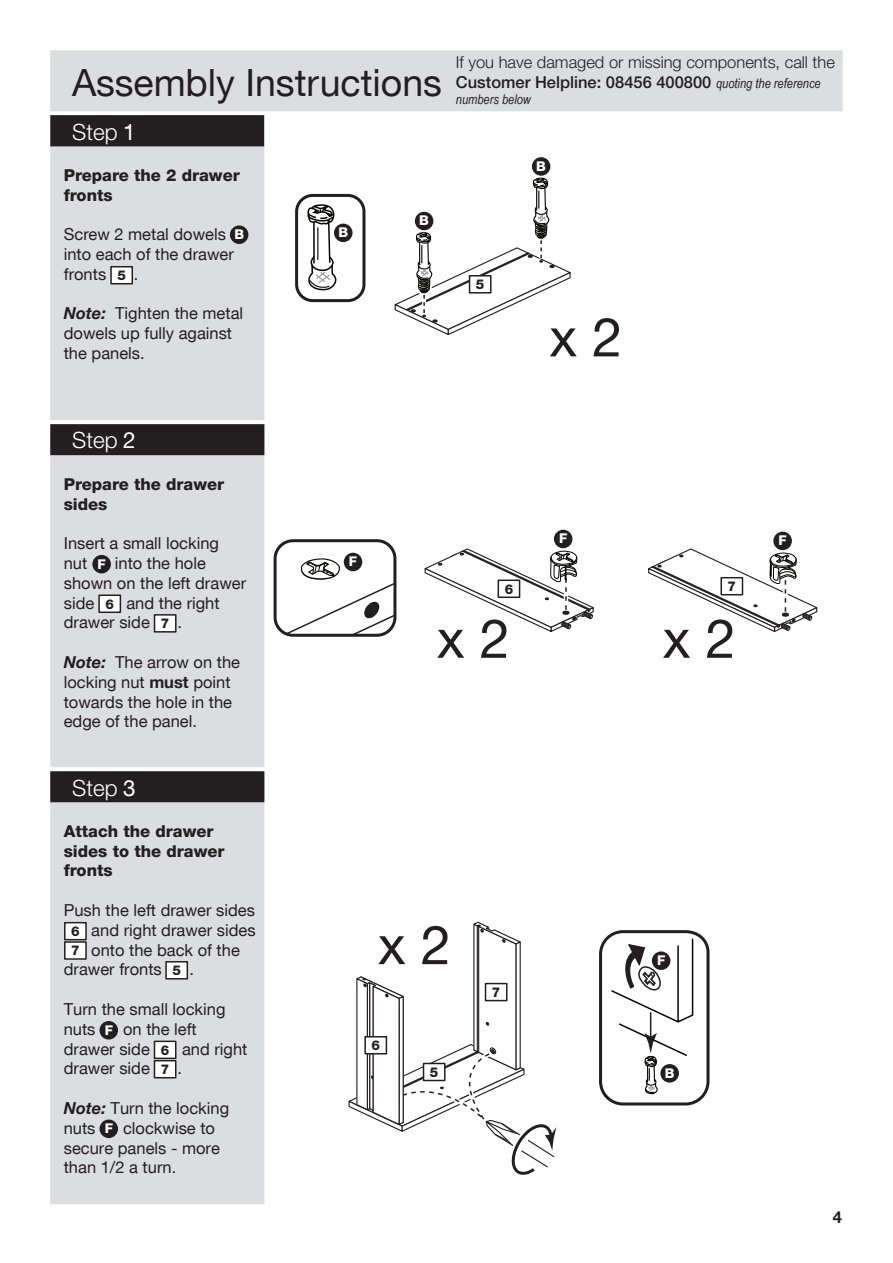
<style>
.page{position:relative;width:893px;height:1263px;background:#fff}
.page>*{position:absolute;margin:0;border:0;box-sizing:border-box;transform-origin:0 0}
.t1{font:54px "Helvetica Neue CE";color:#231f20}
.t2{font:37.5px "Helvetica Neue CE";color:#231f20}
.t3{font:300 22.5px "Helvetica Neue CE";color:#fff}
.t4{font:16.5px/19.8px "Helvetica Neue CE";color:#231f20}
.t5{font:300 16.5px/19.8px "Helvetica Neue CE";color:#231f20}
.t6{font:800 16.5px/19.8px "Helvetica Neue CE";color:#231f20}
.t7{font:800 16.5px "Helvetica Neue CE";color:#fff}
.t8{font:700 16.5px "Helvetica Neue CE";color:#231f20}
.t9{font:800 13.5px/19.4px "Helvetica Neue CE";color:#231f20}
.t10{font:italic 13.5px "Arial Narrow";color:#231f20}
.t11{font:800 13.5px "Helvetica Neue CE";color:#fff}
.s1{font-weight:400}
.s2{font-weight:700;font-style:italic}
.s3{font-weight:500}
.s4{font-family:"Arial Narrow";font-weight:400;font-style:italic;font-size:13.5px}
.s5{font-weight:700}
</style>
<div class="page">
<div style="left:51px;top:51px;width:791px;height:60px;background:#dcdddf"></div>
<div style="left:50px;top:50px;width:793px;height:61px;border:2px solid #dcdddf"></div>
<div style="left:51px;top:146px;width:213px;height:1057px;background:#dcdddf"></div>
<div style="left:50px;top:145px;width:214px;height:1059px;border:2px solid #dcdddf"></div>
<div style="left:51px;top:116px;width:212px;height:30px;background:#231f20"></div>
<div style="left:50px;top:115px;width:214px;height:31px;border:2px solid #231f20"></div>
<div style="left:599px;top:930px;width:110px;height:175px;border:3px solid #231f20;border-radius:22px"></div>
<svg style="left:609px;top:937px;width:85px;height:169px"></svg>
<div style="left:661px;top:1065px;width:17px;height:17px;background:#231f20;border-radius:50%"></div>
<div style="left:660px;top:1064px;width:19px;height:18px;border:2px solid #231f20;border-radius:50%"></div>
<div style="left:653px;top:952px;width:17px;height:17px;background:#231f20;border-radius:50%"></div>
<div style="left:652px;top:951px;width:18px;height:19px;border:2px solid #231f20;border-radius:50%"></div>
<div style="left:274px;top:539px;width:122px;height:98px;border:3px solid #231f20;border-radius:18px"></div>
<div style="left:774px;top:532px;width:17px;height:17px;background:#231f20;border-radius:50%"></div>
<div style="left:773px;top:532px;width:19px;height:18px;border:2px solid #231f20;border-radius:50%"></div>
<svg style="left:648px;top:547px;width:170px;height:85px"></svg>
<div style="left:721px;top:578px;width:21px;height:17px;background:#fff"></div>
<div style="left:720px;top:577px;width:23px;height:18px;border:2px solid #231f20"></div>
<svg style="left:348px;top:921px;width:209px;height:254px"></svg>
<svg style="left:50px;top:420px;width:215px;height:5px"></svg>
<div style="left:51px;top:425px;width:213px;height:29px;background:#231f20"></div>
<div style="left:50px;top:424px;width:214px;height:31px;border:2px solid #231f20"></div>
<div style="left:231px;top:226px;width:17px;height:17px;background:#231f20;border-radius:50%"></div>
<div style="left:230px;top:225px;width:18px;height:19px;border:2px solid #231f20;border-radius:50%"></div>
<div style="left:111px;top:267px;width:21px;height:17px;background:#fff"></div>
<div style="left:110px;top:266px;width:23px;height:18px;border:2px solid #231f20"></div>
<svg style="left:50px;top:767px;width:215px;height:5px"></svg>
<div style="left:51px;top:772px;width:213px;height:29px;background:#231f20"></div>
<div style="left:50px;top:771px;width:214px;height:31px;border:2px solid #231f20"></div>
<div style="left:93px;top:556px;width:17px;height:17px;background:#231f20;border-radius:50%"></div>
<div style="left:92px;top:555px;width:19px;height:18px;border:2px solid #231f20;border-radius:50%"></div>
<div style="left:99px;top:595px;width:21px;height:17px;background:#fff"></div>
<div style="left:98px;top:594px;width:23px;height:19px;border:2px solid #231f20"></div>
<div style="left:155px;top:615px;width:21px;height:17px;background:#fff"></div>
<div style="left:154px;top:614px;width:23px;height:19px;border:2px solid #231f20"></div>
<div style="left:65px;top:923px;width:21px;height:17px;background:#fff"></div>
<div style="left:64px;top:922px;width:23px;height:18px;border:2px solid #231f20"></div>
<div style="left:65px;top:942px;width:21px;height:17px;background:#fff"></div>
<div style="left:64px;top:941px;width:23px;height:19px;border:2px solid #231f20"></div>
<div style="left:166px;top:962px;width:21px;height:17px;background:#fff"></div>
<div style="left:165px;top:961px;width:23px;height:18px;border:2px solid #231f20"></div>
<div style="left:100px;top:1120px;width:17px;height:17px;background:#231f20;border-radius:50%"></div>
<div style="left:100px;top:1119px;width:18px;height:19px;border:2px solid #231f20;border-radius:50%"></div>
<div style="left:100px;top:1022px;width:17px;height:17px;background:#231f20;border-radius:50%"></div>
<div style="left:100px;top:1021px;width:18px;height:18px;border:2px solid #231f20;border-radius:50%"></div>
<div style="left:154px;top:1041px;width:22px;height:17px;background:#fff"></div>
<div style="left:154px;top:1040px;width:22px;height:19px;border:2px solid #231f20"></div>
<div style="left:154px;top:1061px;width:22px;height:17px;background:#fff"></div>
<div style="left:154px;top:1060px;width:22px;height:18px;border:2px solid #231f20"></div>
<div style="left:365px;top:1037px;width:21px;height:17px;background:#fff"></div>
<div style="left:364px;top:1036px;width:23px;height:18px;border:2px solid #231f20"></div>
<div style="left:485px;top:983px;width:22px;height:17px;background:#fff"></div>
<div style="left:485px;top:983px;width:22px;height:18px;border:2px solid #231f20"></div>
<div style="left:530px;top:156px;width:22px;height:21px;border:4px solid #fff;border-radius:50%"></div>
<svg style="left:284px;top:173px;width:310px;height:464px"></svg>
<div style="left:533px;top:158px;width:17px;height:17px;background:#231f20;border-radius:50%"></div>
<div style="left:532px;top:157px;width:18px;height:19px;border:2px solid #231f20;border-radius:50%"></div>
<div style="left:470px;top:276px;width:21px;height:17px;background:#fff"></div>
<div style="left:469px;top:275px;width:23px;height:19px;border:2px solid #231f20"></div>
<p class="t2" style="left:72px;top:60px;width:371px">Assembly Instructions</p>
<p class="t3" style="left:72px;top:118px;width:65px">Step <span class="s1">1</span></p>
<p class="t6" style="left:64px;top:165px;width:178px">Prepare the 2 drawer fronts</p>
<p class="t4" style="left:64px;top:225px;width:172px">Screw 2 metal dowels into each of the drawer fronts</p>
<p class="t4" style="left:134px;top:264px;width:6px">.</p>
<p class="t4" style="left:64px;top:304px;width:181px"><span class="s2">Note:</span> Tighten the metal dowels up fully against the panels.</p>
<p class="t11" style="left:234px;top:226px;width:11px">B</p>
<p class="t9" style="left:117px;top:266px;width:10px">5</p>
<p class="t11" style="left:338px;top:224px;width:11px">B</p>
<p class="t11" style="left:419px;top:212px;width:11px">B</p>
<p class="t5" style="left:456px;top:52px;width:380px">If you have damaged or missing components, call the<br><span class="s3">Customer Helpline: 08456 400800</span> <span class="s4">quoting the reference</span></p>
<p class="t10" style="left:456px;top:90px;width:77px">numbers below</p>
<p class="t9" style="left:476px;top:275px;width:10px">5</p>
<p class="t11" style="left:536px;top:158px;width:11px">B</p>
<p class="t1" style="left:549px;top:305px;width:75px">x 2</p>
<p class="t3" style="left:72px;top:427px;width:65px">Step <span class="s1">2</span></p>
<p class="t6" style="left:64px;top:474px;width:162px">Prepare the drawer sides</p>
<p class="t4" style="left:64px;top:533px;width:157px">Insert a small locking nut</p>
<p class="t4" style="left:64px;top:553px;width:184px;text-indent:51px">into the hole shown on the left drawer side</p>
<p class="t11" style="left:98px;top:555px;width:10px">F</p>
<p class="t4" style="left:64px;top:593px;width:157px;text-indent:63px">and the right drawer side</p>
<p class="t4" style="left:177px;top:613px;width:6px">.</p>
<p class="t4" style="left:64px;top:652px;width:178px"><span class="s2">Note:</span> The arrow on the locking nut <span class="s5">must</span> point towards the hole in the edge of the panel.</p>
<p class="t9" style="left:105px;top:594px;width:10px">6</p>
<p class="t9" style="left:161px;top:614px;width:10px">7</p>
<p class="t3" style="left:72px;top:774px;width:65px">Step <span class="s1">3</span></p>
<p class="t11" style="left:349px;top:553px;width:10px">F</p>
<p class="t11" style="left:559px;top:530px;width:10px">F</p>
<p class="t11" style="left:778px;top:532px;width:10px">F</p>
<p class="t9" style="left:505px;top:579px;width:10px">6</p>
<p class="t9" style="left:728px;top:577px;width:10px">7</p>
<p class="t1" style="left:437px;top:606px;width:75px">x 2</p>
<p class="t1" style="left:663px;top:606px;width:75px">x 2</p>
<p class="t6" style="left:64px;top:821px;width:162px">Attach the drawer sides to the drawer fronts</p>
<p class="t4" style="left:64px;top:900px;width:193px">Push the left drawer sides</p>
<p class="t4" style="left:91px;top:920px;width:166px">and right drawer sides</p>
<p class="t4" style="left:91px;top:940px;width:150px">onto the back of the</p>
<p class="t4" style="left:64px;top:960px;width:100px">drawer fronts</p>
<p class="t4" style="left:189px;top:960px;width:6px">.</p>
<p class="t4" style="left:64px;top:999px;width:163px">Turn the small locking nuts</p>
<p class="t1" style="left:378px;top:912px;width:75px">x 2</p>
<p class="t9" style="left:71px;top:921px;width:10px">6<br>7</p>
<p class="t9" style="left:172px;top:961px;width:10px">5</p>
<p class="t4" style="left:64px;top:1019px;width:134px;text-indent:59px">on the left drawer side</p>
<p class="t11" style="left:105px;top:1021px;width:10px">F</p>
<p class="t9" style="left:161px;top:1040px;width:10px">6<br>7</p>
<p class="t9" style="left:371px;top:1036px;width:10px">6</p>
<p class="t4" style="left:182px;top:1039px;width:67px">and right</p>
<p class="t4" style="left:64px;top:1059px;width:88px">drawer side</p>
<p class="t4" style="left:177px;top:1059px;width:6px">.</p>
<p class="t4" style="left:64px;top:1098px;width:167px"><span class="s2">Note:</span> Turn the locking nuts</p>
<p class="t9" style="left:430px;top:1062px;width:10px">5</p>
<p class="t4" style="left:64px;top:1118px;width:158px;text-indent:59px">clockwise to secure panels - more than 1/2 a turn.</p>
<p class="t11" style="left:105px;top:1120px;width:10px">F</p>
<p class="t9" style="left:492px;top:982px;width:10px">7</p>
<p class="t11" style="left:657px;top:952px;width:10px">F</p>
<p class="t7" style="left:662px;top:1065px;width:14px">B<sup>B</sup></p>
<p class="t8" style="left:833px;top:1207px;width:11px">4</p>
</div>
